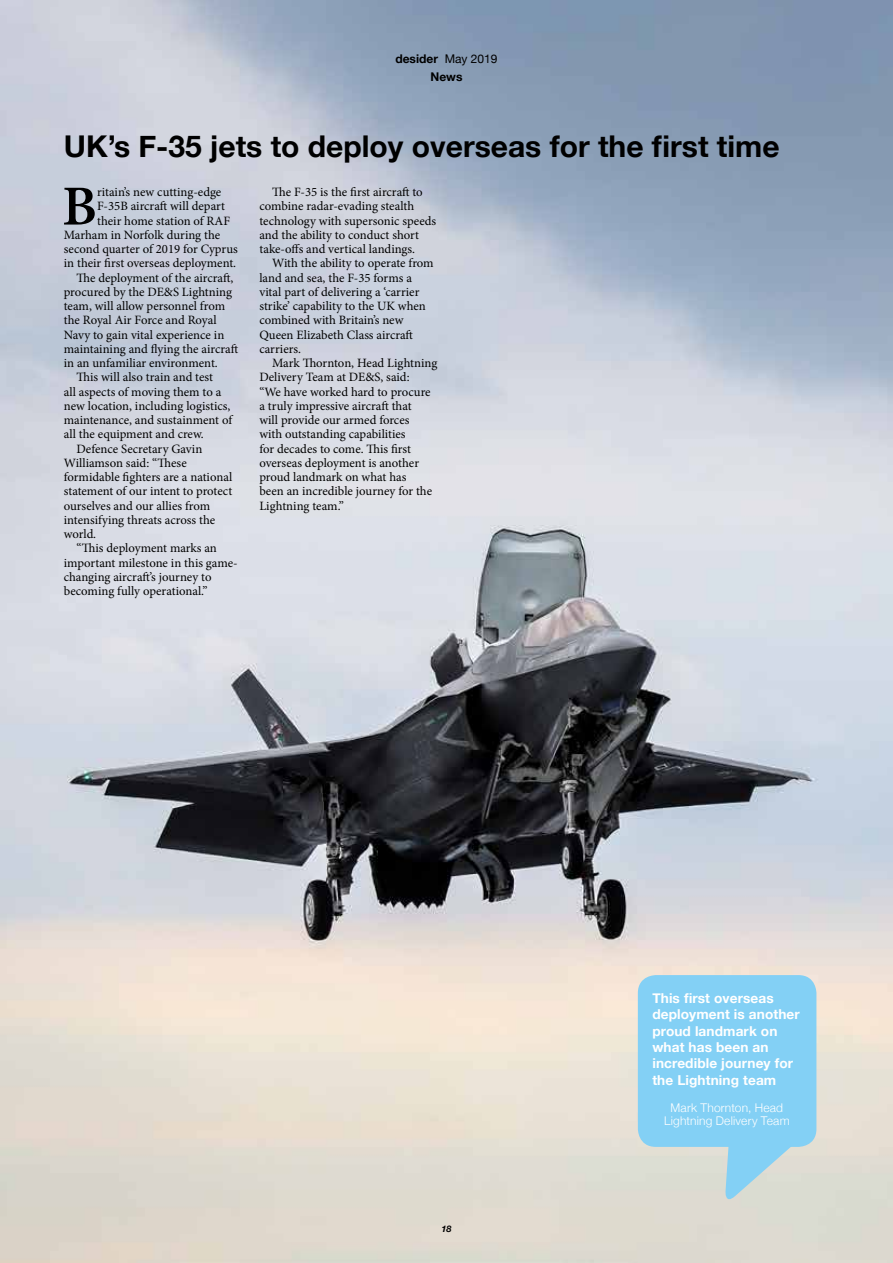
<style>
.page{position:relative;width:893px;height:1263px;background:#fff}
.page>*{position:absolute;margin:0;border:0;box-sizing:border-box;transform-origin:0 0}
.Drop_Cap{font:600 56.55px "Minion Pro";color:#000}
.Headline_-_News{font:700 30px "Helvetica Neue";color:#000}
.Bubble_Quote{font:700 13.65px/16.4px "Helvetica Neue";letter-spacing:.01em;color:#fff}
.Body_text{font:12.75px/14.2px "Minion Pro";color:#000}
.Drop_Cap-2{font:12.75px "Minion Pro";color:#000}
.Bubble_Quote__who_sa{font:300 12px/13.5px "Helvetica Neue";letter-spacing:.015em;color:#fff;text-align:center}
.t1{font:700 12px "Helvetica Neue";color:#000}
.t2{font:italic 700 9px "Helvetica Neue";color:#000}
.s1{font-weight:400}
</style>
<div class="page">
<img style="left:0;top:0;width:893px;height:1263px">
<div style="left:638px;top:975px;width:178px;height:172px;background:#83d0f5;border-radius:18px"></div>
<svg style="left:724px;top:1145px;width:82px;height:66px;background:#bcd7de"></svg>
<p class="t1" style="left:395px;top:49px;width:104px">desider <span class="s1">May 2019</span></p>
<p class="t1" style="left:430px;top:68px;width:33px">News</p>
<p class="Headline_-_News" style="left:64px;top:123px;width:717px">UK’s F-35 jets to deploy overseas for the first time</p>
<p class="Drop_Cap" style="left:62px;top:167px;width:37px">B</p>
<p class="Drop_Cap-2" style="left:97px;top:183px;width:126px">ritain’s new cutting-edge</p>
<p class="Body_text" style="left:259px;top:185px;width:178px;text-indent:13px">The F-35 is the first aircraft to combine radar-evading stealth technology with supersonic speeds and the ability to conduct short take-offs and vertical landings.</p>
<p class="Body_text" style="left:259px;top:256px;width:176px;text-indent:13px">With the ability to operate from land and sea, the F-35 forms a vital part of delivering a ‘carrier strike’ capability to the UK when combined with Britain’s new<br>Queen Elizabeth Class aircraft carriers.</p>
<p class="Body_text" style="left:259px;top:356px;width:180px;text-indent:13px">Mark Thornton, Head Lightning<br>Delivery Team at DE&amp;S, said:<br>“We have worked hard to procure a truly impressive aircraft that<br>will provide our armed forces<br>with outstanding capabilities<br>for decades to come. This first overseas deployment is another proud landmark on what has<br>been an incredible journey for the<br>Lightning team.”</p>
<p class="Drop_Cap-2" style="left:97px;top:198px;width:129px">F-35B aircraft will depart</p>
<p class="Drop_Cap-2" style="left:97px;top:212px;width:135px">their home station of RAF</p>
<p class="Drop_Cap-2" style="left:64px;top:226px;width:158px">Marham in Norfolk during the</p>
<p class="Drop_Cap-2" style="left:64px;top:240px;width:175px">second quarter of 2019 for Cyprus</p>
<p class="Drop_Cap-2" style="left:64px;top:255px;width:174px">in their first overseas deployment.</p>
<p class="Body_text" style="left:64px;top:270px;width:176px;text-indent:13px">The deployment of the aircraft, procured by the DE&amp;S Lightning team, will allow personnel from the Royal Air Force and Royal<br>Navy to gain vital experience in maintaining and flying the aircraft in an unfamiliar environment.</p>
<p class="Body_text" style="left:64px;top:370px;width:170px;text-indent:13px">This will also train and test<br>all aspects of moving them to a new location, including logistics, maintenance, and sustainment of all the equipment and crew.</p>
<p class="Body_text" style="left:64px;top:441px;width:170px;text-indent:13px">Defence Secretary Gavin<br>Williamson said: “These formidable fighters are a national statement of our intent to protect ourselves and our allies from intensifying threats across the world.</p>
<p class="Body_text" style="left:64px;top:541px;width:175px;text-indent:13px">“This deployment marks an important milestone in this game&shy;changing aircraft’s journey to becoming fully operational.”</p>
<p class="t2" style="left:441px;top:1222px;width:12px">18</p>
<p class="Bubble_Quote" style="left:652px;top:990px;width:149px">This first overseas deployment is another proud landmark on what has been an incredible journey for the Lightning team</p>
<p class="Bubble_Quote__who_sa" style="left:664px;top:1100px;width:127px">Mark Thornton, Head<br>Lightning Delivery Team</p>
</div>
